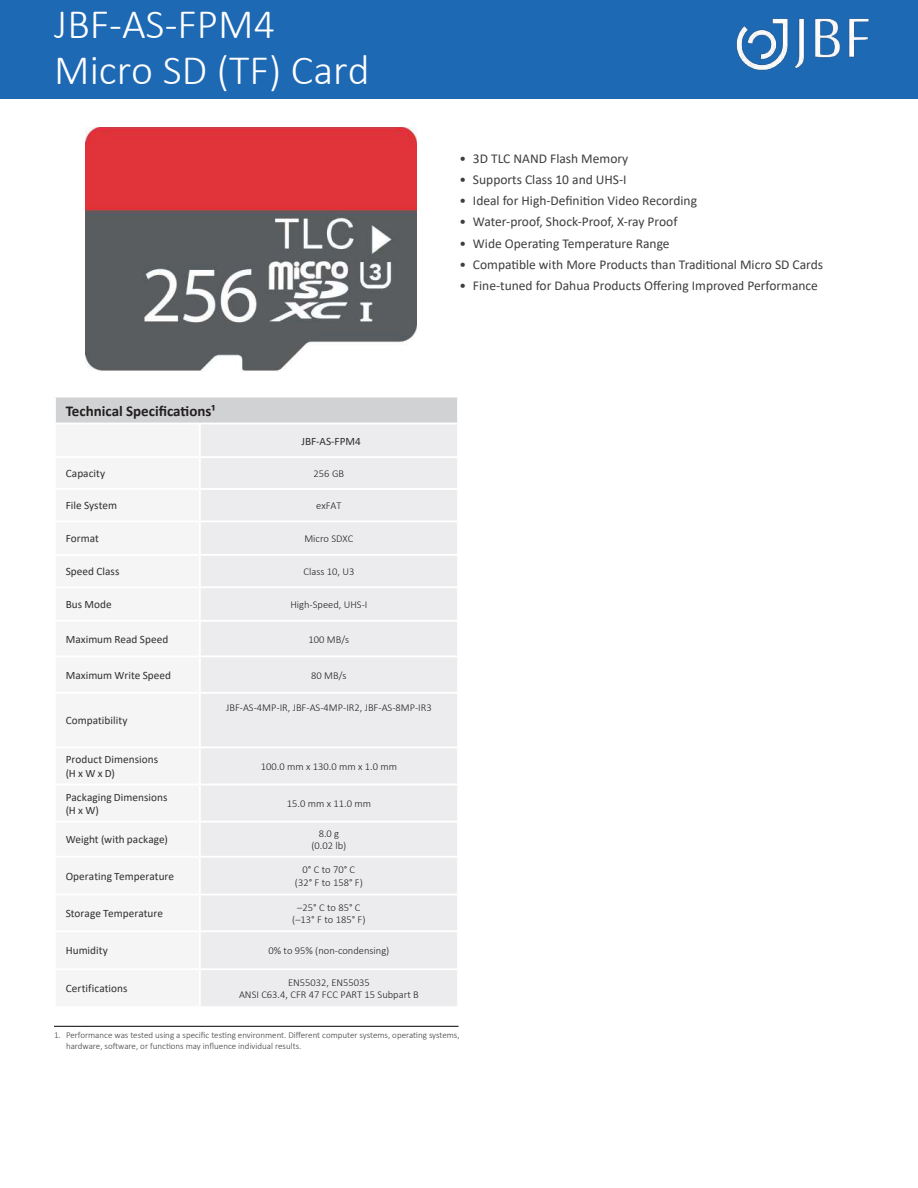
<style>
.page{position:relative;width:918px;height:1188px;background:#fff}
.page>*{position:absolute;margin:0;border:0;box-sizing:border-box;transform-origin:0 0}
.t1{font:300 42px/45.8px "Calibri";color:#fff}
.t2{font:700 15px "Calibri";color:#231f20}
.t3{font:13.5px "Calibri";color:#3e3e3f}
.t4{font:11.25px/13.5px "Calibri";letter-spacing:.005em;color:#312f30}
.t5{font:300 10.5px/12.6px "Calibri";color:#231f20;text-align:center}
.t6{font:300 9px/10.8px "Calibri";color:#3e3e3f}
</style>
<div class="page">
<div style="left:0;top:0;width:918px;height:98px;background:#1e69b4"></div>
<div style="left:55px;top:397px;width:403px;height:27px;background:#d1d2d4"></div>
<div style="left:201px;top:424px;width:256px;height:582px;background:#ececee"></div>
<div style="left:55px;top:555px;width:145px;height:32px;background:#f5f5f6"></div>
<div style="left:200px;top:555px;width:258px;height:32px;background:#ececee"></div>
<div style="left:201px;top:858px;width:256px;height:72px;background:#ececee"></div>
<hr style="left:54px;top:554px;width:146px;height:2px;background:#fff">
<hr style="left:54px;top:586px;width:146px;height:2px;background:#fff">
<hr style="left:200px;top:423px;width:259px;height:1px;background:#fff">
<hr style="left:200px;top:456px;width:259px;height:2px;background:#fff">
<hr style="left:200px;top:488px;width:259px;height:2px;background:#fff">
<hr style="left:200px;top:520px;width:259px;height:2px;background:#fff">
<hr style="left:200px;top:554px;width:259px;height:2px;background:#fff">
<hr style="left:200px;top:586px;width:259px;height:2px;background:#fff">
<hr style="left:200px;top:620px;width:259px;height:2px;background:#fff">
<hr style="left:200px;top:655px;width:259px;height:2px;background:#fff">
<hr style="left:200px;top:692px;width:259px;height:2px;background:#fff">
<hr style="left:200px;top:746px;width:259px;height:2px;background:#fff">
<hr style="left:200px;top:784px;width:259px;height:1px;background:#fff">
<hr style="left:200px;top:821px;width:259px;height:2px;background:#fff">
<hr style="left:200px;top:856px;width:259px;height:2px;background:#fff">
<hr style="left:200px;top:894px;width:259px;height:1px;background:#fff">
<hr style="left:200px;top:930px;width:259px;height:2px;background:#fff">
<hr style="left:200px;top:968px;width:259px;height:2px;background:#fff">
<hr style="left:54px;top:397px;width:2px;height:26px;background:#fff">
<hr style="left:457px;top:397px;width:2px;height:26px;background:#fff">
<hr style="left:54px;top:423px;width:146px;height:1px;background:#fff">
<hr style="left:54px;top:556px;width:2px;height:30px;background:#fff">
<hr style="left:199px;top:556px;width:2px;height:30px;background:#fff">
<hr style="left:457px;top:556px;width:2px;height:30px;background:#fff">
<hr style="left:54px;top:1026px;width:405px;height:1px;background:#000">
<img style="left:85px;top:127px;width:332px;height:244px">
<img style="left:736px;top:18px;width:133px;height:53px">
<h1 class="t1" style="left:54px;top:1px;width:317px">JBF-AS-FPM4<br>Micro SD (TF) Card</h1>
<p class="t3" style="left:459px;top:149px;width:170px">• 3D TLC NAND Flash Memory</p>
<p class="t3" style="left:459px;top:170px;width:169px">• Supports Class 10 and UHS-I</p>
<p class="t3" style="left:459px;top:191px;width:239px">• Ideal for High-Definition Video Recording</p>
<p class="t3" style="left:459px;top:213px;width:219px">• Water-proof, Shock-Proof, X-ray Proof</p>
<p class="t3" style="left:459px;top:234px;width:212px">• Wide Operating Temperature Range</p>
<p class="t3" style="left:459px;top:255px;width:365px">• Compatible with More Products than Traditional Micro SD Cards</p>
<p class="t3" style="left:459px;top:276px;width:360px">• Fine-tuned for Dahua Products Offering Improved Performance</p>
<h2 class="t2" style="left:66px;top:400px;width:151px">Technical Specifications¹</h2>
<p class="t4" style="left:301px;top:434px;width:61px">JBF-AS-FPM4</p>
<p class="t4" style="left:66px;top:466px;width:41px">Capacity</p>
<p class="t5" style="left:314px;top:467px;width:32px">256 GB</p>
<p class="t4" style="left:66px;top:499px;width:53px">File System</p>
<p class="t5" style="left:316px;top:499px;width:27px">exFAT</p>
<p class="t4" style="left:66px;top:532px;width:35px">Format</p>
<p class="t5" style="left:304px;top:532px;width:51px">Micro SDXC</p>
<p class="t4" style="left:66px;top:565px;width:55px">Speed Class</p>
<p class="t5" style="left:303px;top:565px;width:52px">Class 10, U3</p>
<p class="t4" style="left:66px;top:597px;width:48px">Bus Mode</p>
<p class="t5" style="left:290px;top:598px;width:79px">High-Speed, UHS-I</p>
<p class="t4" style="left:66px;top:632px;width:104px">Maximum Read Speed</p>
<p class="t5" style="left:309px;top:633px;width:42px">100 MB/s</p>
<p class="t4" style="left:66px;top:668px;width:107px">Maximum Write Speed</p>
<p class="t5" style="left:311px;top:669px;width:37px">80 MB/s</p>
<p class="t4" style="left:66px;top:714px;width:63px">Compatibility</p>
<p class="t5" style="left:226px;top:702px;width:207px">JBF-AS-4MP-IR, JBF-AS-4MP-IR2, JBF-AS-8MP-IR3</p>
<p class="t4" style="left:66px;top:753px;width:94px">Product Dimensions (H x W x D)</p>
<p class="t5" style="left:261px;top:760px;width:138px">100.0 mm x 130.0 mm x 1.0 mm</p>
<p class="t4" style="left:66px;top:790px;width:103px">Packaging Dimensions (H x W)</p>
<p class="t5" style="left:287px;top:797px;width:86px">15.0 mm x 11.0 mm</p>
<p class="t4" style="left:66px;top:833px;width:104px">Weight (with package)</p>
<p class="t5" style="left:311px;top:827px;width:36px">8.0 g (0.02 lb)</p>
<p class="t4" style="left:66px;top:869px;width:110px">Operating Temperature</p>
<p class="t5" style="left:295px;top:863px;width:70px">0° C to 70° C (32° F to 158° F)</p>
<p class="t4" style="left:66px;top:906px;width:99px">Storage Temperature</p>
<p class="t5" style="left:292px;top:901px;width:75px">–25° C to 85° C (–13° F to 185° F)</p>
<p class="t4" style="left:66px;top:944px;width:44px">Humidity</p>
<p class="t5" style="left:268px;top:944px;width:123px">0% to 95% (non-condensing)</p>
<p class="t4" style="left:66px;top:982px;width:63px">Certifications</p>
<p class="t5" style="left:239px;top:976px;width:181px">EN55032, EN55035<br>ANSI C63.4, CFR 47 FCC PART 15 Subpart B</p>
<p class="t6" style="left:66px;top:1030px;width:395px;text-indent:-12px">1. Performance was tested using a specific testing environment. Different computer systems, operating systems, hardware, software, or functions may influence individual results.</p>
</div>
